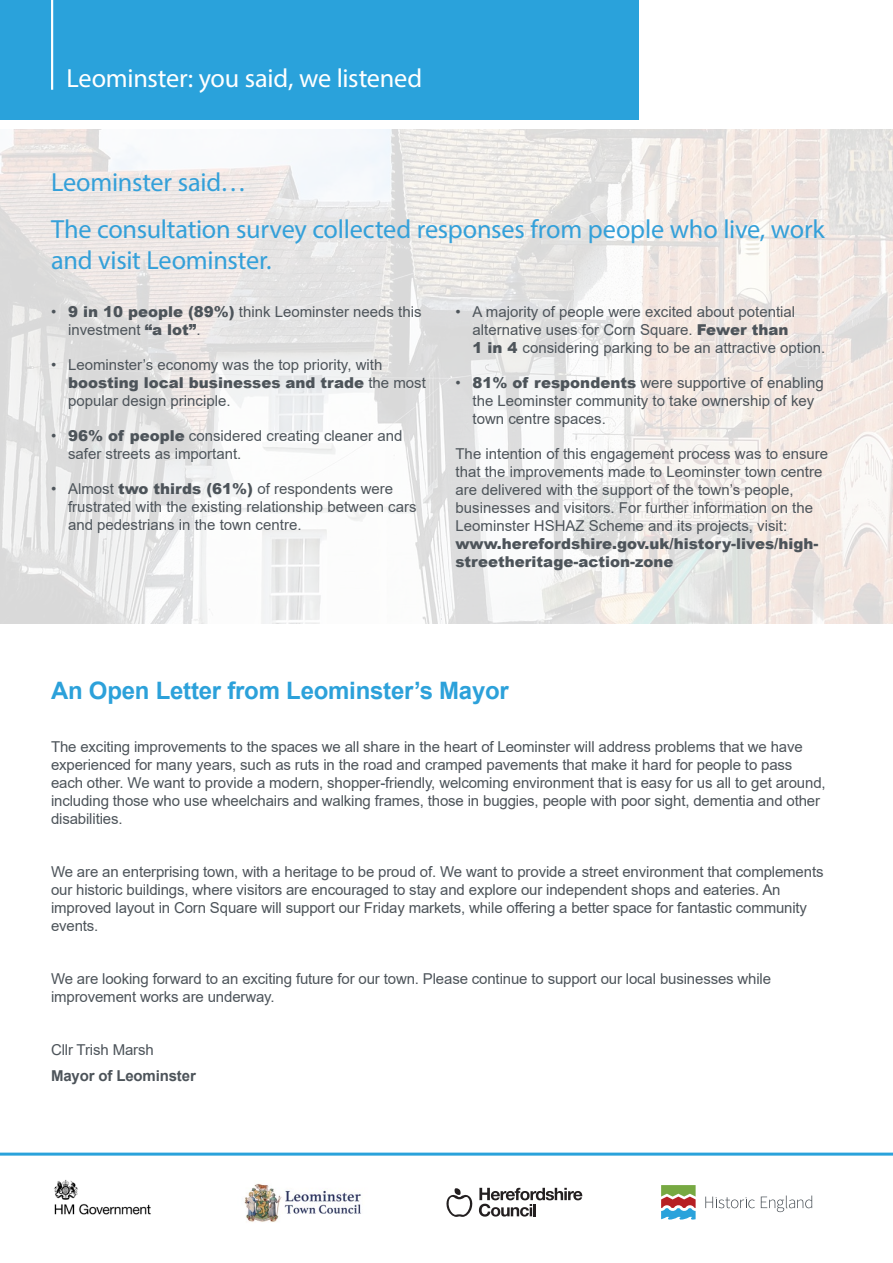
<style>
.page{position:relative;width:893px;height:1263px;background:#fff}
.page>*{position:absolute;margin:0;border:0;box-sizing:border-box;transform-origin:0 0}
.reveresed{font:26.25px/31.5px "Myriad Pro";letter-spacing:-.01em;color:#34a0d9}
.reveresed-2{font:26.25px "Myriad Pro";letter-spacing:-.01em;color:#fff}
.main_copy{font:700 24px "Arial";letter-spacing:-.01em;color:#2ca1da}
.main_copy-2{font:15px/18px "Arial";letter-spacing:-.01em;color:#4d545a}
.very_small_reversed{font:15px/18px "Arial";color:#4d545a}
.reversed_smaller_fin{font:15px/18px "Arial";color:#4d545a}
.main_copy-3{font:700 15px "Arial";letter-spacing:-.01em;color:#4d545a}
.s1{font-weight:900}
</style>
<div class="page">
<img style="left:0;top:130px;width:893px;height:493px">
<div style="left:0;top:0;width:639px;height:119px;background:#2aa2db"></div>
<hr style="left:0;top:1152px;width:893px;height:3px;background:#2aa2db">
<hr style="left:51px;top:0;width:2px;height:90px;background:#fff">
<svg style="left:661px;top:1185px;width:35px;height:34px"></svg>
<svg style="left:705px;top:1196px;width:50px;height:12px"></svg>
<svg style="left:761px;top:1195px;width:51px;height:17px"></svg>
<svg style="left:479px;top:1188px;width:103px;height:28px"></svg>
<svg style="left:446px;top:1188px;width:27px;height:29px"></svg>
<img style="left:244px;top:1183px;width:117px;height:39px">
<img style="left:54px;top:1179px;width:97px;height:36px">
<p class="reveresed-2" style="left:67px;top:62px;width:357px">Leominster: you said, we listened</p>
<p class="reveresed" style="left:51px;top:166px;width:197px">Leominster said…</p>
<p class="reveresed" style="left:51px;top:213px;width:775px">The consultation survey collected responses from people who live, work and visit Leominster.</p>
<p class="very_small_reversed" style="left:68px;top:302px;width:355px;text-indent:-17px">• <span class="s1">9 in 10 people (89%)</span> think Leominster needs this investment <span class="s1">“a lot”</span>.</p>
<p class="very_small_reversed" style="left:68px;top:355px;width:359px;text-indent:-17px">• Leominster’s economy was the top priority, with <span class="s1">boosting local businesses and trade</span> the most popular design principle.</p>
<p class="very_small_reversed" style="left:68px;top:426px;width:336px;text-indent:-17px">• <span class="s1">96% of people</span> considered creating cleaner and safer streets as important.</p>
<p class="very_small_reversed" style="left:68px;top:479px;width:350px;text-indent:-17px">• Almost <span class="s1">two thirds (61%)</span> of respondents were frustrated with the existing relationship between cars and pedestrians in the town centre.</p>
<p class="very_small_reversed" style="left:472px;top:302px;width:354px;text-indent:-17px">• A majority of people were excited about potential alternative uses for Corn Square. <span class="s1">Fewer than<br>1 in 4</span> considering parking to be an attractive option.</p>
<p class="very_small_reversed" style="left:472px;top:373px;width:353px;text-indent:-17px">• <span class="s1">81% of respondents</span> were supportive of enabling the Leominster community to take ownership of key town centre spaces.</p>
<p class="reversed_smaller_fin" style="left:455px;top:444px;width:374px">The intention of this engagement process was to ensure that the improvements made to Leominster town centre are delivered with the support of the town’s people, businesses and visitors. For further information on the Leominster HSHAZ Scheme and its projects, visit: <span class="s1">www.herefordshire.gov.uk/history-lives/high&shy;streetheritage-action-zone</span></p>
<p class="main_copy" style="left:51px;top:673px;width:459px">An Open Letter from Leominster’s Mayor</p>
<p class="main_copy-2" style="left:51px;top:737px;width:776px">The exciting improvements to the spaces we all share in the heart of Leominster will address problems that we have experienced for many years, such as ruts in the road and cramped pavements that make it hard for people to pass each other. We want to provide a modern, shopper-friendly, welcoming environment that is easy for us all to get around, including those who use wheelchairs and walking frames, those in buggies, people with poor sight, dementia and other disabilities.</p>
<p class="main_copy-2" style="left:51px;top:862px;width:774px">We are an enterprising town, with a heritage to be proud of. We want to provide a street environment that complements our historic buildings, where visitors are encouraged to stay and explore our independent shops and eateries. An improved layout in Corn Square will support our Friday markets, while offering a better space for fantastic community events.</p>
<p class="main_copy-2" style="left:51px;top:969px;width:722px">We are looking forward to an exciting future for our town. Please continue to support our local businesses while improvement works are underway.</p>
<p class="main_copy-2" style="left:51px;top:1040px;width:104px">Cllr Trish Marsh</p>
<p class="main_copy-3" style="left:51px;top:1065px;width:146px">Mayor of Leominster</p>
</div>
